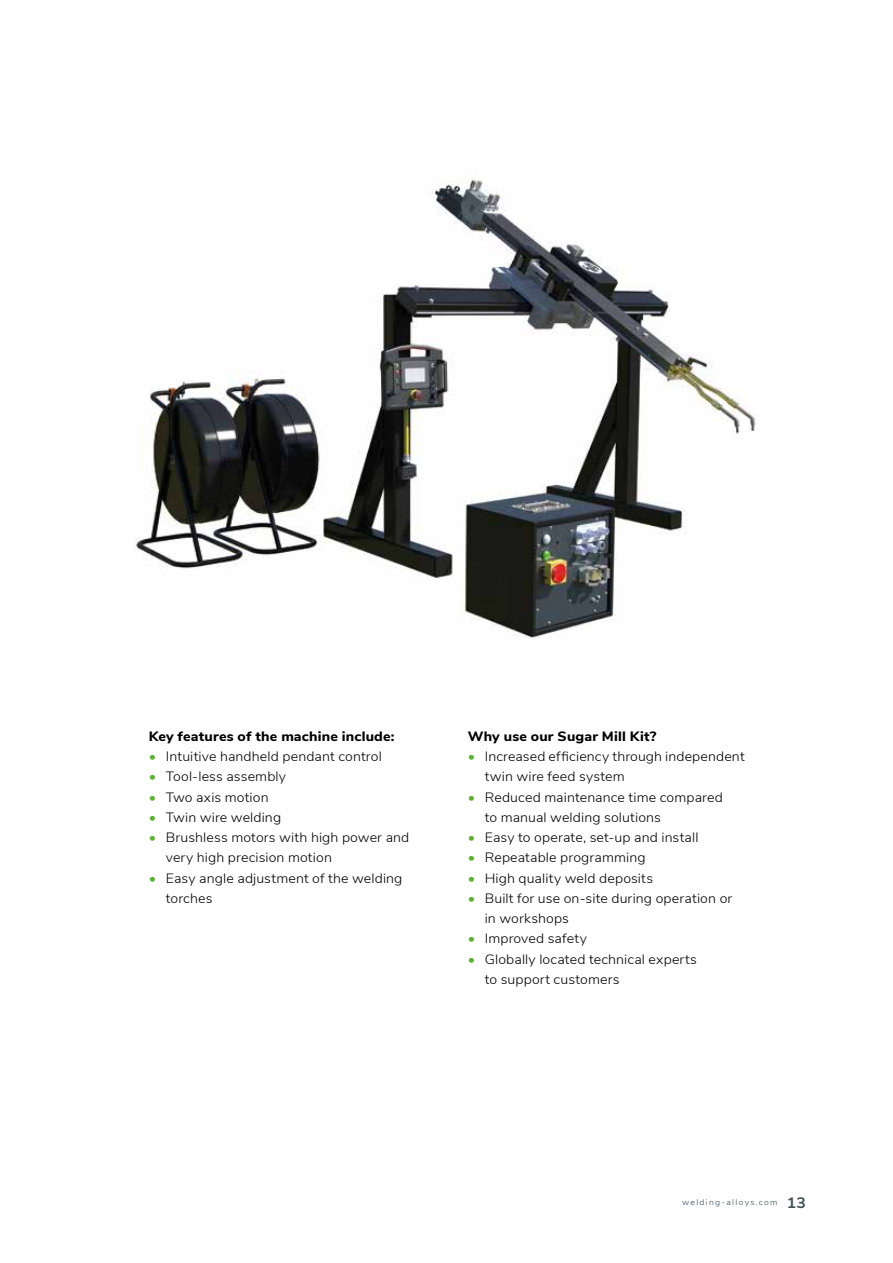
<style>
.page{position:relative;width:893px;height:1263px;background:#fff}
.page>*{position:absolute;margin:0;border:0;box-sizing:border-box;transform-origin:0 0}
.t1{font:300 13.5px/20.2px "Nunito Sans";letter-spacing:.01em;color:#000;scale:1.05 1}
.t2{font:800 13.5px "Nunito Sans";letter-spacing:.015em;color:#000;scale:1.05 1}
.t3{font:300 8.25px "Nunito Sans";letter-spacing:.15em;color:#3d4e55;scale:1.05 1}
.s1{font-weight:400;font-style:italic;color:#5eb130}
.s2{font-weight:700;font-size:15px;color:#445055}
</style>
<div class="page">
<img style="left:133px;top:179px;width:623px;height:459px">
<p class="t2" style="left:149px;top:726px;width:236px">Key features of the machine include:</p>
<p class="t1" style="left:149px;top:745px;width:223px"><span class="s1">•</span> Intuitive handheld pendant control</p>
<p class="t1" style="left:149px;top:766px;width:132px"><span class="s1">•</span> Tool-less assembly</p>
<p class="t1" style="left:149px;top:786px;width:116px"><span class="s1">•</span> Two axis motion</p>
<p class="t1" style="left:149px;top:806px;width:128px"><span class="s1">•</span> Twin wire welding</p>
<p class="t1" style="left:166px;top:826px;width:233px;text-indent:-17px"><span class="s1">•</span> Brushless motors with high power and very high precision motion</p>
<p class="t1" style="left:166px;top:867px;width:227px;text-indent:-17px"><span class="s1">•</span> Easy angle adjustment of the welding torches</p>
<p class="t2" style="left:468px;top:726px;width:181px">Why use our Sugar Mill Kit?</p>
<p class="t1" style="left:485px;top:745px;width:249px;text-indent:-17px"><span class="s1">•</span> Increased efficiency through independent twin wire feed system</p>
<p class="t1" style="left:485px;top:786px;width:228px;text-indent:-17px"><span class="s1">•</span> Reduced maintenance time compared to manual welding solutions</p>
<p class="t1" style="left:468px;top:826px;width:221px"><span class="s1">•</span> Easy to operate, set-up and install</p>
<p class="t1" style="left:468px;top:847px;width:171px"><span class="s1">•</span> Repeatable programming</p>
<p class="t1" style="left:468px;top:867px;width:178px"><span class="s1">•</span> High quality weld deposits</p>
<p class="t1" style="left:485px;top:887px;width:237px;text-indent:-17px"><span class="s1">•</span> Built for use on-site during operation or in workshops</p>
<p class="t1" style="left:468px;top:928px;width:115px"><span class="s1">•</span> Improved safety</p>
<p class="t1" style="left:485px;top:948px;width:204px;text-indent:-17px"><span class="s1">•</span> Globally located technical experts to support customers</p>
<p class="t3" style="left:682px;top:1196px;width:119px">welding-alloys.com <span class="s2">13</span></p>
</div>
